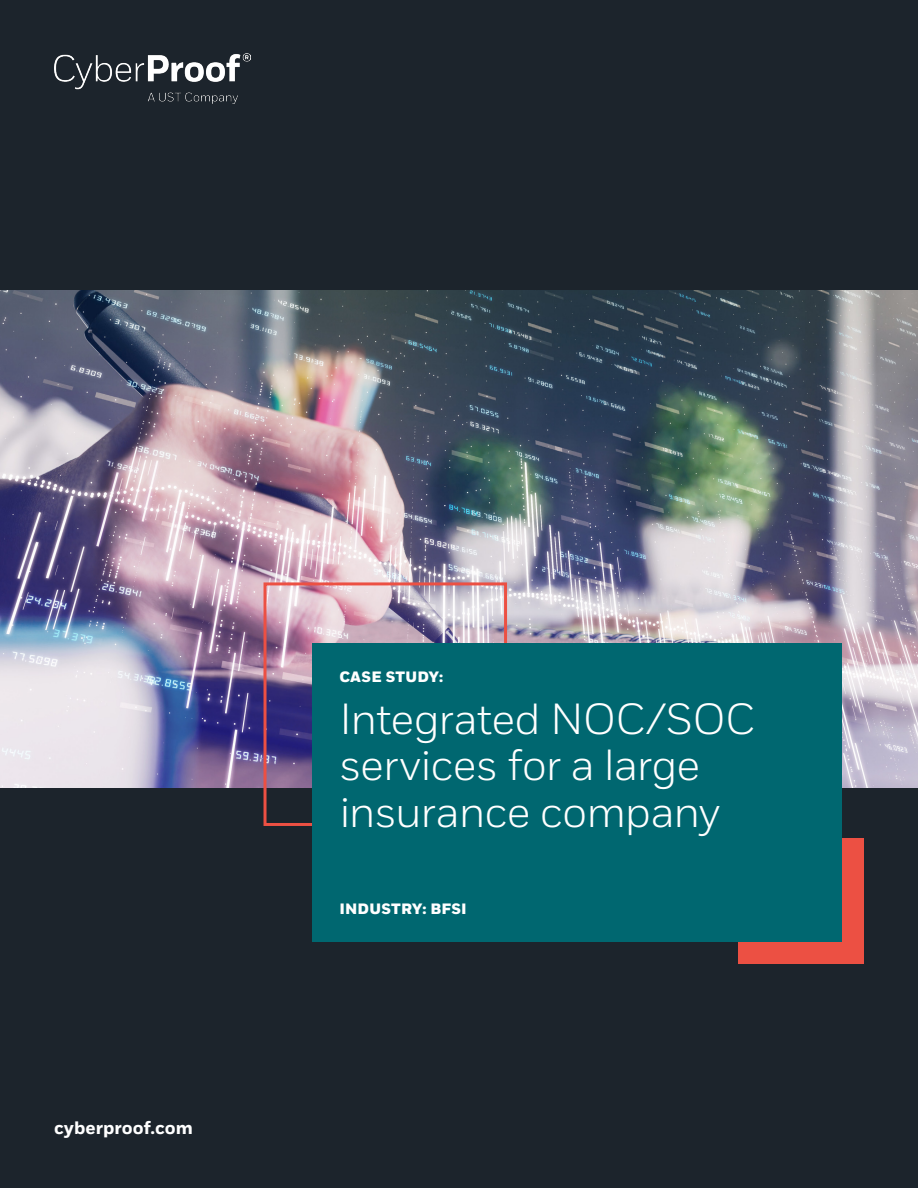
<style>
.page{position:relative;width:918px;height:1188px;background:#1c242c}
.page>*{position:absolute;margin:0;border:0;box-sizing:border-box;transform-origin:0 0}
.t1{font:300 43.5px/46.5px "Fort";letter-spacing:-.025em;color:#fff}
.t2{font:700 18px "Fort";color:#fff}
.t3{font:800 15px "Fort";letter-spacing:.015em;color:#fff}
</style>
<div class="page">
<div style="left:739px;top:839px;width:125px;height:125px;background:#ec5043"></div>
<img style="left:0;top:291px;width:918px;height:496px">
<div style="left:264px;top:582px;width:243px;height:244px;border:3px solid #ec5043"></div>
<div style="left:312px;top:643px;width:530px;height:298px;background:#006770"></div>
<img style="left:54px;top:54px;width:197px;height:50px">
<p class="t2" style="left:54px;top:1117px;width:140px">cyberproof.com</p>
<p class="t3" style="left:339px;top:668px;width:105px">CASE STUDY:</p>
<p class="t1" style="left:339px;top:696px;width:417px">Integrated NOC/SOC services for a large insurance company</p>
<p class="t3" style="left:339px;top:899px;width:129px">INDUSTRY: BFSI</p>
</div>
